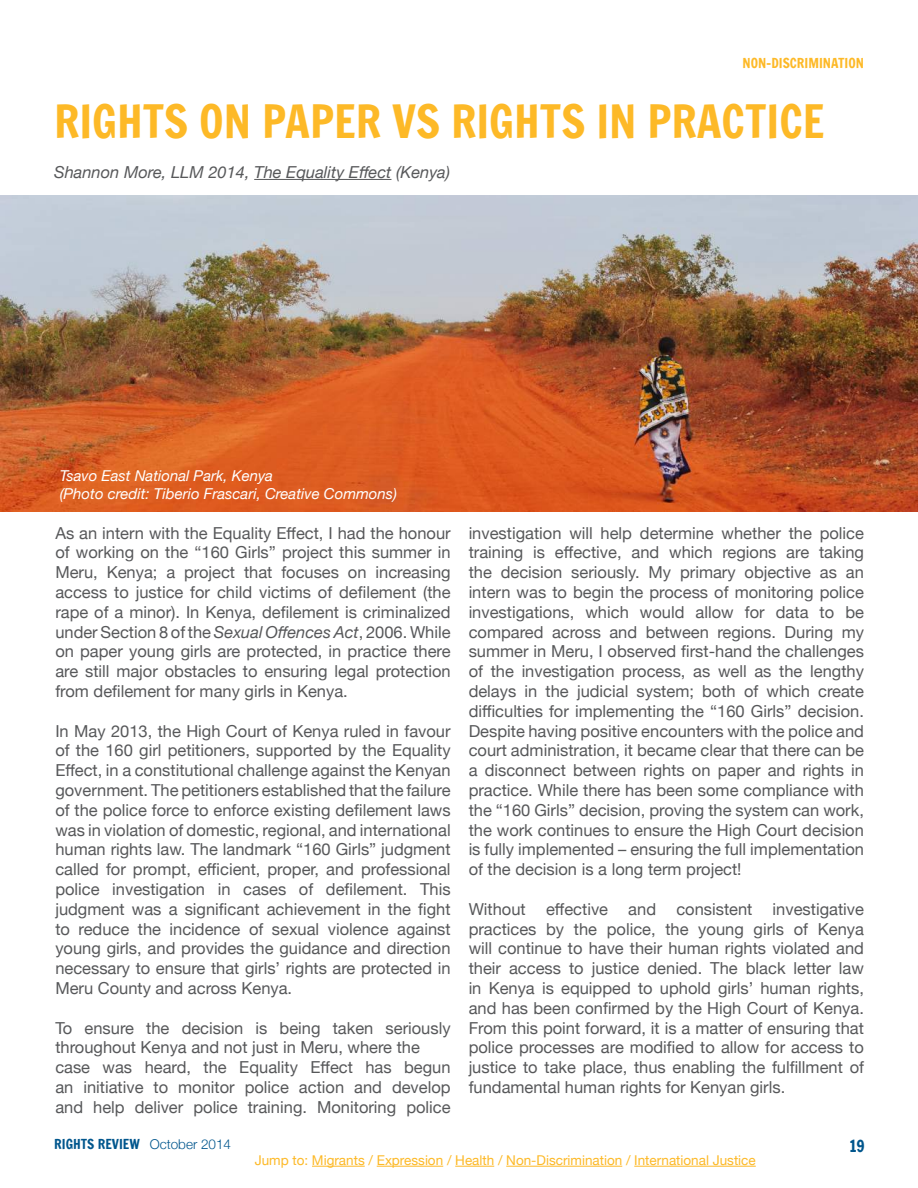
<style>
.page{position:relative;width:918px;height:1188px;background:#fff}
.page>*{position:absolute;margin:0;border:0;box-sizing:border-box;transform-origin:0 0}
.t1{font:45px "Francois One";color:#fdb927}
.t2{font:16.5px/19.8px "Helvetica Neue";color:#57585a;text-align:justify}
.t3{font:italic 16.5px "Helvetica Neue";color:#57585a}
.t4{font:16.5px "Francois One";color:#00568d}
.t5{font:italic 15px/18px "Helvetica Neue";color:#fff}
.t6{font:13.5px "Helvetica Neue";color:#fdb927}
.t7{font:13.5px "Francois One";color:#00568d}
.t8{font:13.5px "Francois One";color:#fdb927}
.s1{font-style:italic}
.s2{font-family:"Helvetica Neue";font-weight:300}
</style>
<div class="page">
<hr style="left:254px;top:179px;width:137px;height:1px;background:#57585a">
<img style="left:0;top:195px;width:918px;height:317px">
<hr style="left:312px;top:1166px;width:53px;height:1px;background:#fdb927">
<hr style="left:377px;top:1166px;width:66px;height:1px;background:#fdb927">
<hr style="left:455px;top:1166px;width:39px;height:1px;background:#fdb927">
<hr style="left:506px;top:1166px;width:116px;height:1px;background:#fdb927">
<hr style="left:634px;top:1166px;width:122px;height:1px;background:#fdb927">
<p class="t8" style="left:743px;top:54px;width:123px">NON-DISCRIMINATION</p>
<h1 class="t1" style="left:54px;top:89px;width:772px">RIGHTS ON PAPER VS RIGHTS IN PRACTICE</h1>
<p class="t3" style="left:54px;top:160px;width:398px">Shannon More, LLM 2014, The Equality Effect (Kenya)</p>
<p class="t5" style="left:60px;top:467px;width:339px">Tsavo East National Park, Kenya<br>(Photo credit: Tiberio Frascari, Creative Commons)</p>
<p class="t2" style="left:55px;top:524px;width:397px">As an intern with the Equality Effect, I had the honour of working on the “160 Girls” project this summer in Meru, Kenya; a project that focuses on increasing access to justice for child victims of defilement (the rape of a minor). In Kenya, defilement is criminalized under Section 8 of the <span class="s1">Sexual Offences Act</span>, 2006. While on paper young girls are protected, in practice there are still major obstacles to ensuring legal protection from defilement for many girls in Kenya.</p>
<p class="t2" style="left:55px;top:722px;width:397px">In May 2013, the High Court of Kenya ruled in favour of the 160 girl petitioners, supported by the Equality Effect, in a constitutional challenge against the Kenyan government. The petitioners established that the failure of the police force to enforce existing defilement laws was in violation of domestic, regional, and international human rights law. The landmark “160 Girls” judgment called for prompt, efficient, proper, and professional police investigation in cases of defilement. This judgment was a significant achievement in the fight to reduce the incidence of sexual violence against young girls, and provides the guidance and direction necessary to ensure that girls’ rights are protected in Meru County and across Kenya.</p>
<p class="t2" style="left:55px;top:1019px;width:397px;text-align:left">To ensure the decision is being taken seriously throughout Kenya and not just in Meru, where the case was heard, the Equality Effect has begun an initiative to monitor police action and develop and help deliver police training. Monitoring police</p>
<p class="t2" style="left:469px;top:524px;width:397px">investigation will help determine whether the police training is effective, and which regions are taking the decision seriously. My primary objective as an intern was to begin the process of monitoring police investigations, which would allow for data to be compared across and between regions. During my summer in Meru, I observed first-hand the challenges of the investigation process, as well as the lengthy delays in the judicial system; both of which create difficulties for implementing the “160 Girls” decision.<br>Despite having positive encounters with the police and court administration, it became clear that there can be a disconnect between rights on paper and rights in practice. While there has been some compliance with the “160 Girls” decision, proving the system can work, the work continues to ensure the High Court decision is fully implemented – ensuring the full implementation of the decision is a long term project!</p>
<p class="t2" style="left:469px;top:900px;width:397px">Without effective and consistent investigative practices by the police, the young girls of Kenya will continue to have their human rights violated and their access to justice denied. The black letter law in Kenya is equipped to uphold girls’ human rights, and has been confirmed by the High Court of Kenya.<br>From this point forward, it is a matter of ensuring that police processes are modified to allow for access to justice to take place, thus enabling the fulfillment of fundamental human rights for Kenyan girls.</p>
<p class="t7" style="left:54px;top:1134px;width:178px">RIGHTS REVIEW <span class="s2">October 2014</span></p>
<p class="t4" style="left:850px;top:1135px;width:16px">19</p>
<p class="t6" style="left:255px;top:1150px;width:503px">Jump to: Migrants / Expression / Health / Non-Discrimination / International Justice</p>
</div>
